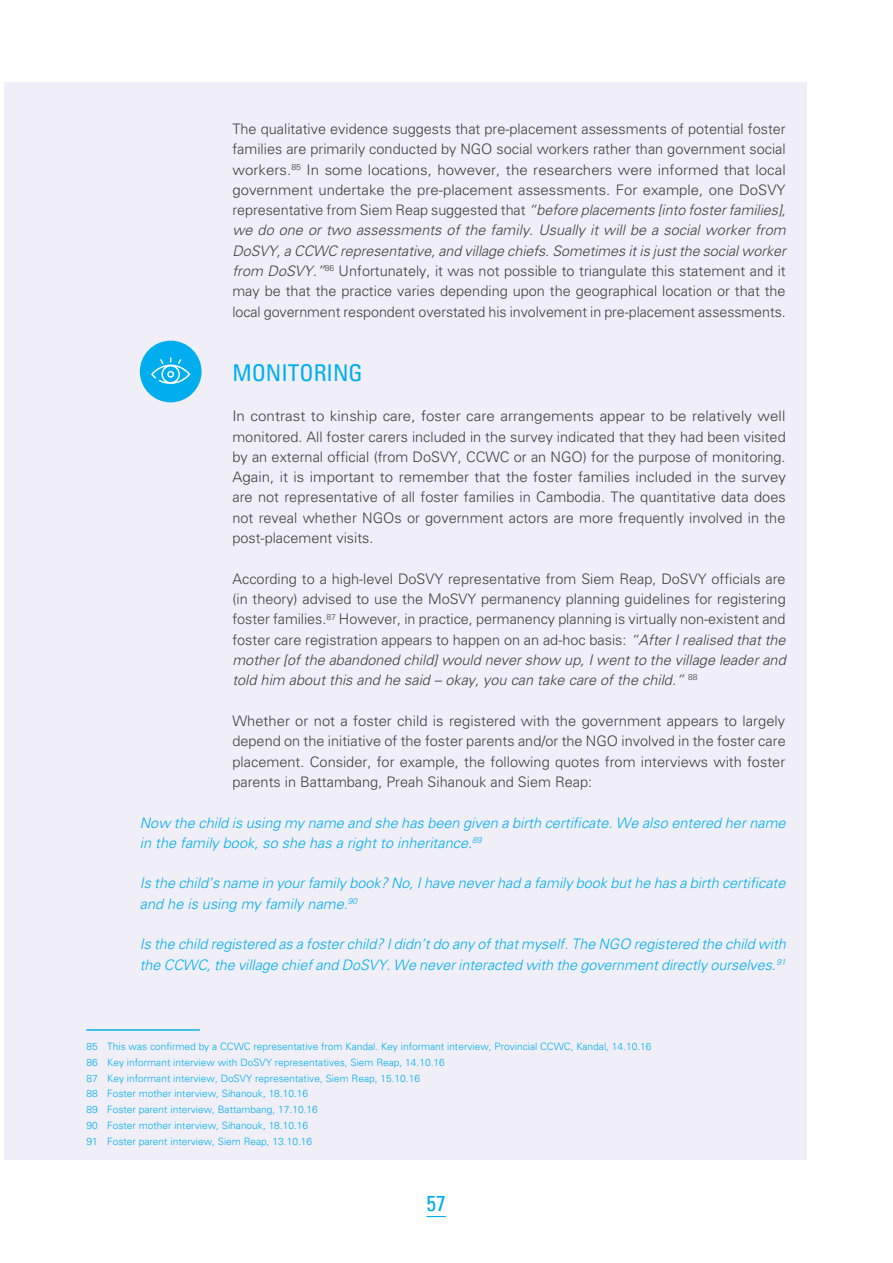
<style>
.page{position:relative;width:893px;height:1263px;background:#fff}
.page>*{position:absolute;margin:0;border:0;box-sizing:border-box;transform-origin:0 0}
.t1{font:condensed 23.25px "Univers LT";color:#00aeef}
.t2{font:condensed 21.75px "Univers LT Std";color:#00aeef}
.t3{font:300 14.55px/20.2px "Univers LT Std";color:#404041;text-align:justify}
.t4{font:300 14.55px/20.2px "Univers LT Std";color:#404041;text-align:justify;scale:1.04 1}
.t5{font:italic 300 14.55px/20.2px "Univers LT Std";color:#00aeef}
.t6{font:300 10.2px/15.8px "Univers LT Std";color:#00aeef}
.s1{font-style:italic}
</style>
<div class="page">
<svg style="left:426px;top:1216px;width:20px;height:1px"></svg>
<div style="left:4px;top:82px;width:802px;height:1078px;background:#f0eff8"></div>
<div style="left:140px;top:341px;width:62px;height:61px;background:#00aeef;border-radius:50%"></div>
<svg style="left:151px;top:357px;width:39px;height:27px"></svg>
<hr style="left:86px;top:1029px;width:114px;height:2px;background:#00aeef">
<p class="t3" style="left:232px;top:119px;width:555px">The qualitative evidence suggests that pre-placement assessments of potential foster families are primarily conducted by NGO social workers rather than government social workers.<sup>85</sup> In some locations, however, the researchers were informed that local government undertake the pre-placement assessments. For example, one DoSVY representative from Siem Reap suggested that <span class="s1">“before placements [into foster families], we do one or two assessments of the family. Usually it will be a social worker from DoSVY, a CCWC representative, and village chiefs. Sometimes it is just the social worker from DoSVY.”</span><sup>86</sup> Unfortunately, it was not possible to triangulate this statement and it may be that the practice varies depending upon the geographical location or that the local government respondent overstated his involvement in pre-placement assessments.</p>
<h1 class="t1" style="left:232px;top:358px;width:132px">MONITORING</h1>
<p class="t4" style="left:232px;top:407px;width:534px">In contrast to kinship care, foster care arrangements appear to be relatively well monitored. All foster carers included in the survey indicated that they had been visited by an external official (from DoSVY, CCWC or an NGO) for the purpose of monitoring.<br>Again, it is important to remember that the foster families included in the survey are not representative of all foster families in Cambodia. The quantitative data does not reveal whether NGOs or government actors are more frequently involved in the post-placement visits.</p>
<p class="t3" style="left:232px;top:569px;width:555px">According to a high-level DoSVY representative from Siem Reap, DoSVY officials are (in theory) advised to use the MoSVY permanency planning guidelines for registering foster families.<sup>87</sup> However, in practice, permanency planning is virtually non-existent and foster care registration appears to happen on an ad-hoc basis: <span class="s1">“After I realised that the mother [of the abandoned child] would never show up, I went to the village leader and told him about this and he said – okay, you can take care of the child.”</span> <sup>88</sup></p>
<p class="t3" style="left:232px;top:711px;width:555px">Whether or not a foster child is registered with the government appears to largely depend on the initiative of the foster parents and/or the NGO involved in the foster care placement. Consider, for example, the following quotes from interviews with foster parents in Battambang, Preah Sihanouk and Siem Reap:</p>
<p class="t5" style="left:140px;top:813px;width:647px">Now the child is using my name and she has been given a birth certificate. We also entered her name in the family book, so she has a right to inheritance.<sup>89</sup></p>
<p class="t5" style="left:140px;top:874px;width:647px">Is the child’s name in your family book? No, I have never had a family book but he has a birth certificate and he is using my family name.<sup>90</sup></p>
<p class="t5" style="left:140px;top:935px;width:647px">Is the child registered as a foster child? I didn’t do any of that myself. The NGO registered the child with the CCWC, the village chief and DoSVY. We never interacted with the government directly ourselves.<sup>91</sup></p>
<p class="t6" style="left:87px;top:1039px;width:566px">85 This was confirmed by a CCWC representative from Kandal. Key informant interview, Provincial CCWC, Kandal, 14.10.16<br>86 Key informant interview with DoSVY representatives, Siem Reap, 14.10.16<br>87 Key informant interview, DoSVY representative, Siem Reap, 15.10.16<br>88 Foster mother interview, Sihanouk, 18.10.16<br>89 Foster parent interview, Battambang, 17.10.16<br>90 Foster mother interview, Sihanouk, 18.10.16<br>91 Foster parent interview, Siem Reap, 13.10.16</p>
<h2 class="t2" style="left:426px;top:1194px;width:21px">57</h2>
</div>
